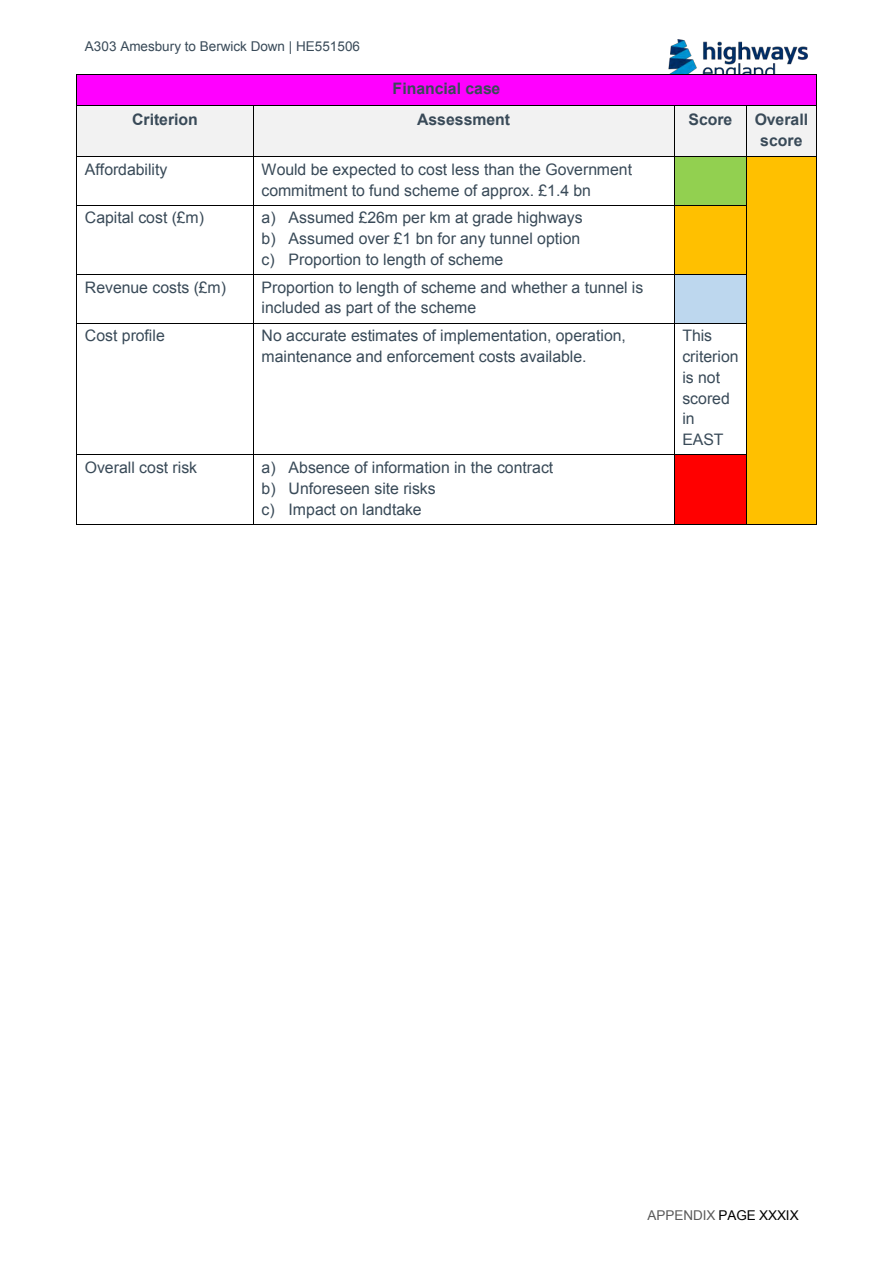
<style>
.page{position:relative;width:893px;height:1264px;background:#fff}
.page>*{position:absolute;margin:0;border:0;box-sizing:border-box;transform-origin:0 0}
.t1{font:15.9px/20.9px "Arial";color:#394a58}
.t2{font:700 15.9px/20.7px "Arial";color:#394a58;text-align:center}
.t3{font:13.5px "Arial";color:#394a58}
.t4{font:13.5px "Arial";color:#000}
.s1{color:#5a5a5a}
</style>
<div class="page">
<img style="left:653px;top:39px;width:155px;height:36px">
<div style="left:77px;top:75px;width:8px;height:30px;background:#f0f"></div>
<div style="left:808px;top:75px;width:8px;height:30px;background:#f0f"></div>
<div style="left:85px;top:75px;width:723px;height:30px;background:#f0f"></div>
<hr style="left:77px;top:75px;width:739px;height:1px;background:#000">
<hr style="left:76px;top:75px;width:1px;height:30px;background:#000">
<hr style="left:816px;top:75px;width:1px;height:30px;background:#000">
<div style="left:77px;top:106px;width:8px;height:30px;background:#f2f2f2"></div>
<div style="left:245px;top:106px;width:8px;height:30px;background:#f2f2f2"></div>
<div style="left:77px;top:136px;width:176px;height:20px;background:#f2f2f2"></div>
<div style="left:85px;top:106px;width:160px;height:30px;background:#f2f2f2"></div>
<div style="left:254px;top:106px;width:8px;height:30px;background:#f2f2f2"></div>
<div style="left:666px;top:106px;width:8px;height:30px;background:#f2f2f2"></div>
<div style="left:254px;top:136px;width:420px;height:20px;background:#f2f2f2"></div>
<div style="left:262px;top:106px;width:404px;height:30px;background:#f2f2f2"></div>
<div style="left:675px;top:106px;width:7px;height:30px;background:#f2f2f2"></div>
<div style="left:739px;top:106px;width:7px;height:30px;background:#f2f2f2"></div>
<div style="left:675px;top:136px;width:71px;height:20px;background:#f2f2f2"></div>
<div style="left:682px;top:106px;width:57px;height:30px;background:#f2f2f2"></div>
<div style="left:747px;top:106px;width:8px;height:50px;background:#f2f2f2"></div>
<div style="left:808px;top:106px;width:8px;height:50px;background:#f2f2f2"></div>
<div style="left:755px;top:106px;width:53px;height:25px;background:#f2f2f2"></div>
<div style="left:755px;top:131px;width:53px;height:25px;background:#f2f2f2"></div>
<hr style="left:77px;top:105px;width:176px;height:1px;background:#000">
<hr style="left:254px;top:105px;width:420px;height:1px;background:#000">
<hr style="left:675px;top:105px;width:71px;height:1px;background:#000">
<hr style="left:747px;top:105px;width:69px;height:1px;background:#000">
<hr style="left:76px;top:106px;width:1px;height:50px;background:#000">
<hr style="left:253px;top:106px;width:1px;height:50px;background:#000">
<hr style="left:674px;top:106px;width:1px;height:50px;background:#000">
<hr style="left:746px;top:106px;width:1px;height:50px;background:#000">
<hr style="left:816px;top:106px;width:1px;height:50px;background:#000">
<div style="left:675px;top:157px;width:7px;height:27px;background:#92d050"></div>
<div style="left:739px;top:157px;width:7px;height:27px;background:#92d050"></div>
<div style="left:675px;top:184px;width:71px;height:21px;background:#92d050"></div>
<div style="left:682px;top:157px;width:57px;height:27px;background:#92d050"></div>
<div style="left:747px;top:157px;width:8px;height:27px;background:#ffc000"></div>
<div style="left:808px;top:157px;width:8px;height:27px;background:#ffc000"></div>
<div style="left:747px;top:184px;width:69px;height:340px;background:#ffc000"></div>
<div style="left:755px;top:157px;width:53px;height:27px;background:#ffc000"></div>
<hr style="left:77px;top:156px;width:176px;height:1px;background:#000">
<hr style="left:254px;top:156px;width:420px;height:1px;background:#000">
<hr style="left:675px;top:156px;width:71px;height:1px;background:#000">
<hr style="left:747px;top:156px;width:69px;height:1px;background:#000">
<hr style="left:76px;top:157px;width:1px;height:48px;background:#000">
<hr style="left:253px;top:157px;width:1px;height:48px;background:#000">
<hr style="left:674px;top:157px;width:1px;height:48px;background:#000">
<hr style="left:746px;top:157px;width:1px;height:48px;background:#000">
<hr style="left:816px;top:157px;width:1px;height:48px;background:#000">
<div style="left:675px;top:206px;width:7px;height:26px;background:#ffc000"></div>
<div style="left:739px;top:206px;width:7px;height:26px;background:#ffc000"></div>
<div style="left:675px;top:232px;width:71px;height:42px;background:#ffc000"></div>
<div style="left:682px;top:206px;width:57px;height:26px;background:#ffc000"></div>
<hr style="left:77px;top:205px;width:176px;height:1px;background:#000">
<hr style="left:254px;top:205px;width:420px;height:1px;background:#000">
<hr style="left:675px;top:205px;width:71px;height:1px;background:#000">
<hr style="left:76px;top:206px;width:1px;height:68px;background:#000">
<hr style="left:253px;top:206px;width:1px;height:68px;background:#000">
<hr style="left:674px;top:206px;width:1px;height:68px;background:#000">
<hr style="left:746px;top:206px;width:1px;height:68px;background:#000">
<hr style="left:816px;top:206px;width:1px;height:68px;background:#000">
<div style="left:675px;top:275px;width:7px;height:27px;background:#bdd7ee"></div>
<div style="left:739px;top:275px;width:7px;height:27px;background:#bdd7ee"></div>
<div style="left:675px;top:302px;width:71px;height:21px;background:#bdd7ee"></div>
<div style="left:682px;top:275px;width:57px;height:27px;background:#bdd7ee"></div>
<hr style="left:77px;top:274px;width:176px;height:1px;background:#000">
<hr style="left:254px;top:274px;width:420px;height:1px;background:#000">
<hr style="left:675px;top:274px;width:71px;height:1px;background:#000">
<hr style="left:76px;top:275px;width:1px;height:48px;background:#000">
<hr style="left:253px;top:275px;width:1px;height:48px;background:#000">
<hr style="left:674px;top:275px;width:1px;height:48px;background:#000">
<hr style="left:746px;top:275px;width:1px;height:48px;background:#000">
<hr style="left:816px;top:275px;width:1px;height:48px;background:#000">
<hr style="left:77px;top:323px;width:176px;height:1px;background:#000">
<hr style="left:254px;top:323px;width:420px;height:1px;background:#000">
<hr style="left:675px;top:323px;width:71px;height:1px;background:#000">
<hr style="left:76px;top:323px;width:1px;height:131px;background:#000">
<hr style="left:253px;top:323px;width:1px;height:131px;background:#000">
<hr style="left:674px;top:323px;width:1px;height:131px;background:#000">
<hr style="left:746px;top:323px;width:1px;height:131px;background:#000">
<hr style="left:816px;top:323px;width:1px;height:131px;background:#000">
<div style="left:675px;top:455px;width:7px;height:27px;background:#f00"></div>
<div style="left:739px;top:455px;width:7px;height:27px;background:#f00"></div>
<div style="left:675px;top:482px;width:71px;height:42px;background:#f00"></div>
<div style="left:682px;top:455px;width:57px;height:27px;background:#f00"></div>
<hr style="left:77px;top:454px;width:176px;height:1px;background:#000">
<hr style="left:254px;top:454px;width:420px;height:1px;background:#000">
<hr style="left:675px;top:454px;width:71px;height:1px;background:#000">
<hr style="left:76px;top:455px;width:1px;height:69px;background:#000">
<hr style="left:77px;top:524px;width:176px;height:1px;background:#000">
<hr style="left:253px;top:455px;width:1px;height:69px;background:#000">
<hr style="left:254px;top:524px;width:420px;height:1px;background:#000">
<hr style="left:674px;top:455px;width:1px;height:69px;background:#000">
<hr style="left:675px;top:524px;width:71px;height:1px;background:#000">
<hr style="left:746px;top:455px;width:1px;height:69px;background:#000">
<hr style="left:747px;top:524px;width:69px;height:1px;background:#000">
<hr style="left:816px;top:455px;width:1px;height:69px;background:#000">
<p class="t3" style="left:85px;top:37px;width:277px">A303 Amesbury to Berwick Down | HE551506</p>
<p class="t2" style="left:393px;top:79px;width:109px">Financial case</p>
<p class="t2" style="left:132px;top:109px;width:67px">Criterion</p>
<p class="t2" style="left:417px;top:109px;width:94px">Assessment</p>
<p class="t2" style="left:688px;top:109px;width:45px">Score</p>
<p class="t2" style="left:755px;top:109px;width:55px">Overall score</p>
<p class="t1" style="left:85px;top:159px;width:84px">Affordability</p>
<p class="t1" style="left:262px;top:159px;width:372px">Would be expected to cost less than the Government commitment to fund scheme of approx. £1.4 bn</p>
<p class="t1" style="left:85px;top:207px;width:121px">Capital cost (£m)</p>
<p class="t1" style="left:262px;top:207px;width:323px">a) Assumed £26m per km at grade highways b) Assumed over £1 bn for any tunnel option c) Proportion to length of scheme</p>
<p class="t1" style="left:85px;top:277px;width:143px">Revenue costs (£m)</p>
<p class="t1" style="left:262px;top:277px;width:383px">Proportion to length of scheme and whether a tunnel is included as part of the scheme</p>
<p class="t1" style="left:85px;top:325px;width:81px">Cost profile</p>
<p class="t1" style="left:262px;top:325px;width:366px">No accurate estimates of implementation, operation, maintenance and enforcement costs available.</p>
<p class="t1" style="left:682px;top:325px;width:58px">This criterion is not scored in<br>EAST</p>
<p class="t1" style="left:85px;top:457px;width:114px">Overall cost risk</p>
<p class="t1" style="left:262px;top:457px;width:293px">a) Absence of information in the contract b) Unforeseen site risks<br>c) Impact on landtake</p>
<p class="t4" style="left:647px;top:1206px;width:153px"><span class="s1">APPENDIX</span> PAGE XXXIX</p>
</div>
